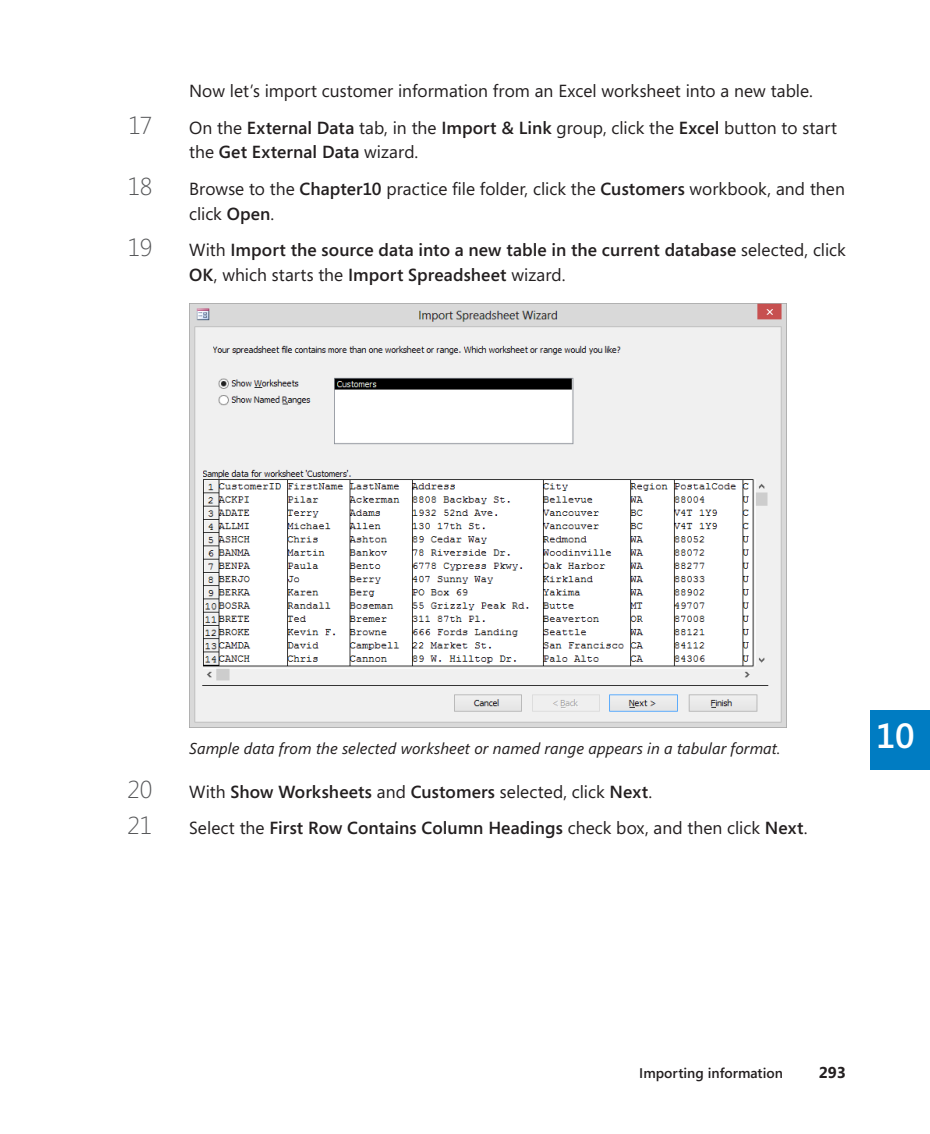
<style>
.page{position:relative;width:930px;height:1134px;background:#fff}
.page>*{position:absolute;margin:0;border:0;box-sizing:border-box;transform-origin:0 0}
.t1{font:600 35px "Segoe";color:#fff}
.t2{font:300 24.5px "Segoe";letter-spacing:-.025em;color:#57585a}
.List_Para{font:17.5px/24.5px "Segoe";color:#231f20}
.t3{font:600 17.5px/24.5px "Segoe";letter-spacing:.005em;color:#231f20}
.List_Caption{font:italic 15.75px "Segoe";letter-spacing:.005em;color:#231f20}
.t4{font:700 15.75px "Segoe";color:#231f20}
.t5{font:600 14px "Segoe";color:#231f20}
.s1{font-weight:600}
.s2{font-weight:400}
</style>
<div class="page">
<div style="left:869px;top:710px;width:60px;height:59px;background:#007cc2"></div>
<img style="left:189px;top:304px;width:597px;height:424px">
<p class="List_Para" style="left:189px;top:78px;width:625px">Now let’s import customer information from an Excel worksheet into a new table.</p>
<p class="t2" style="left:128px;top:108px;width:25px">17</p>
<p class="List_Para" style="left:189px;top:115px;width:649px">On the <span class="s1">External Data</span> tab, in the <span class="s1">Import &amp; Link</span> group, click the <span class="s1">Excel</span> button to start the <span class="s1">Get External Data</span> wizard.</p>
<p class="t2" style="left:128px;top:170px;width:26px">18</p>
<p class="List_Para" style="left:189px;top:176px;width:657px">Browse to the <span class="s1">Chapter10</span> practice file folder, click the <span class="s1">Customers</span> workbook, and then click <span class="s1">Open</span>.</p>
<p class="t2" style="left:128px;top:231px;width:26px">19</p>
<p class="t3" style="left:189px;top:238px;width:658px"><span class="s2">With</span> Import the source data into a new table in the current database <span class="s2">selected, click<br></span>OK<span class="s2">, which starts the</span> Import Spreadsheet <span class="s2">wizard.</span></p>
<p class="List_Caption" style="left:189px;top:737px;width:593px">Sample data from the selected worksheet or named range appears in a tabular format.</p>
<p class="t2" style="left:127px;top:772px;width:26px">20</p>
<p class="t3" style="left:189px;top:779px;width:464px"><span class="s2">With</span> Show Worksheets <span class="s2">and</span> Customers <span class="s2">selected, click</span> Next<span class="s2">.</span></p>
<p class="t2" style="left:128px;top:809px;width:26px">21</p>
<p class="t3" style="left:189px;top:815px;width:619px"><span class="s2">Select the</span> First Row Contains Column Headings <span class="s2">check box, and then click</span> Next<span class="s2">.</span></p>
<h1 class="t1" style="left:875px;top:712px;width:41px">10</h1>
<p class="t5" style="left:639px;top:1064px;width:145px">Importing information</p>
<p class="t4" style="left:818px;top:1061px;width:29px">293</p>
</div>
